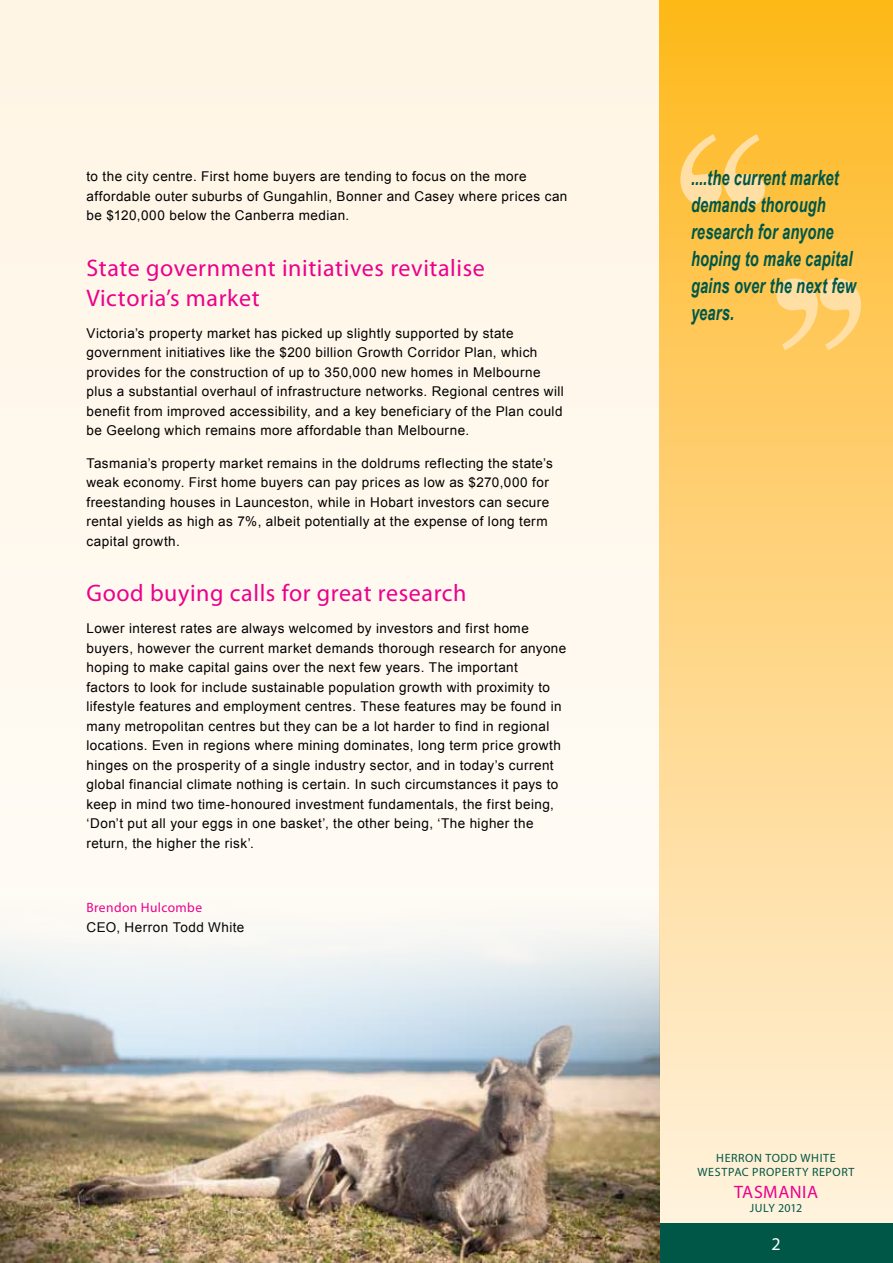
<style>
.page{position:relative;width:893px;height:1263px;background:#fff8ed}
.page>*{position:absolute;margin:0;border:0;box-sizing:border-box;transform-origin:0 0}
.t1{font:24px/30px "Myriad Pro";letter-spacing:.025em;color:#ec008c}
.t2{font:italic 700 21px/27px "Arial Narrow";letter-spacing:.01em;color:#005747;scale:.85 1}
.t3{font:18px "Myriad Pro";letter-spacing:.025em;color:#ec008c}
.t4{font:18px "Myriad Pro";color:#fff}
.t5{font:13.5px/19.5px "Arial";letter-spacing:.03em;color:#000}
.t6{font:13.5px "Myriad Pro";letter-spacing:.03em;color:#ec008c}
.t7{font:12px/14.4px "Myriad Pro";letter-spacing:.05em;color:#005747;text-align:center}
.t8{font:12px "Myriad Pro";color:#005747}
</style>
<div class="page">
<div style="left:659px;top:0;width:234px;height:1263px;background:linear-gradient(to bottom,#feb821,#fff4e7)"></div>
<div style="left:659px;top:1223px;width:234px;height:40px;background:#005747"></div>
<svg style="left:777px;top:279px;width:84px;height:71px;background:#ffd27c"></svg>
<svg style="left:680px;top:134px;width:85px;height:72px;background:#fece6b"></svg>
<img style="left:0;top:932px;width:659px;height:331px">
<p class="t5" style="left:86px;top:167px;width:482px">to the city centre. First home buyers are tending to focus on the more affordable outer suburbs of Gungahlin, Bonner and Casey where prices can be $120,000 below the Canberra median.</p>
<h1 class="t1" style="left:86px;top:252px;width:400px">State government initiatives revitalise<br>Victoria’s market</h1>
<p class="t5" style="left:86px;top:323px;width:479px">Victoria’s property market has picked up slightly supported by state government initiatives like the $200 billion Growth Corridor Plan, which provides for the construction of up to 350,000 new homes in Melbourne plus a substantial overhaul of infrastructure networks. Regional centres will benefit from improved accessibility, and a key beneficiary of the Plan could be Geelong which remains more affordable than Melbourne.</p>
<p class="t5" style="left:86px;top:453px;width:468px">Tasmania’s property market remains in the doldrums reflecting the state’s weak economy. First home buyers can pay prices as low as $270,000 for freestanding houses in Launceston, while in Hobart investors can secure rental yields as high as 7%, albeit potentially at the expense of long term capital growth.</p>
<h1 class="t1" style="left:86px;top:578px;width:382px">Good buying calls for great research</h1>
<p class="t5" style="left:86px;top:619px;width:481px">Lower interest rates are always welcomed by investors and first home buyers, however the current market demands thorough research for anyone hoping to make capital gains over the next few years. The important<br>factors to look for include sustainable population growth with proximity to lifestyle features and employment centres. These features may be found in many metropolitan centres but they can be a lot harder to find in regional locations. Even in regions where mining dominates, long term price growth hinges on the prosperity of a single industry sector, and in today’s current global financial climate nothing is certain. In such circumstances it pays to keep in mind two time-honoured investment fundamentals, the first being, ‘Don’t put all your eggs in one basket’, the other being, ‘The higher the return, the higher the risk’.</p>
<p class="t6" style="left:86px;top:899px;width:117px">Brendon Hulcombe</p>
<p class="t5" style="left:86px;top:917px;width:160px">CEO, Herron Todd White</p>
<h2 class="t2" style="left:691px;top:163px;width:196px">....the current market demands thorough research for anyone hoping to make capital gains over the next few years.</h2>
<p class="t7" style="left:697px;top:1150px;width:159px">Herron Todd White<br>Westpac Property Report</p>
<h3 class="t3" style="left:734px;top:1180px;width:86px">Tasmania</h3>
<p class="t8" style="left:750px;top:1200px;width:54px">july 2012</p>
<h3 class="t4" style="left:771px;top:1233px;width:11px">2</h3>
</div>
